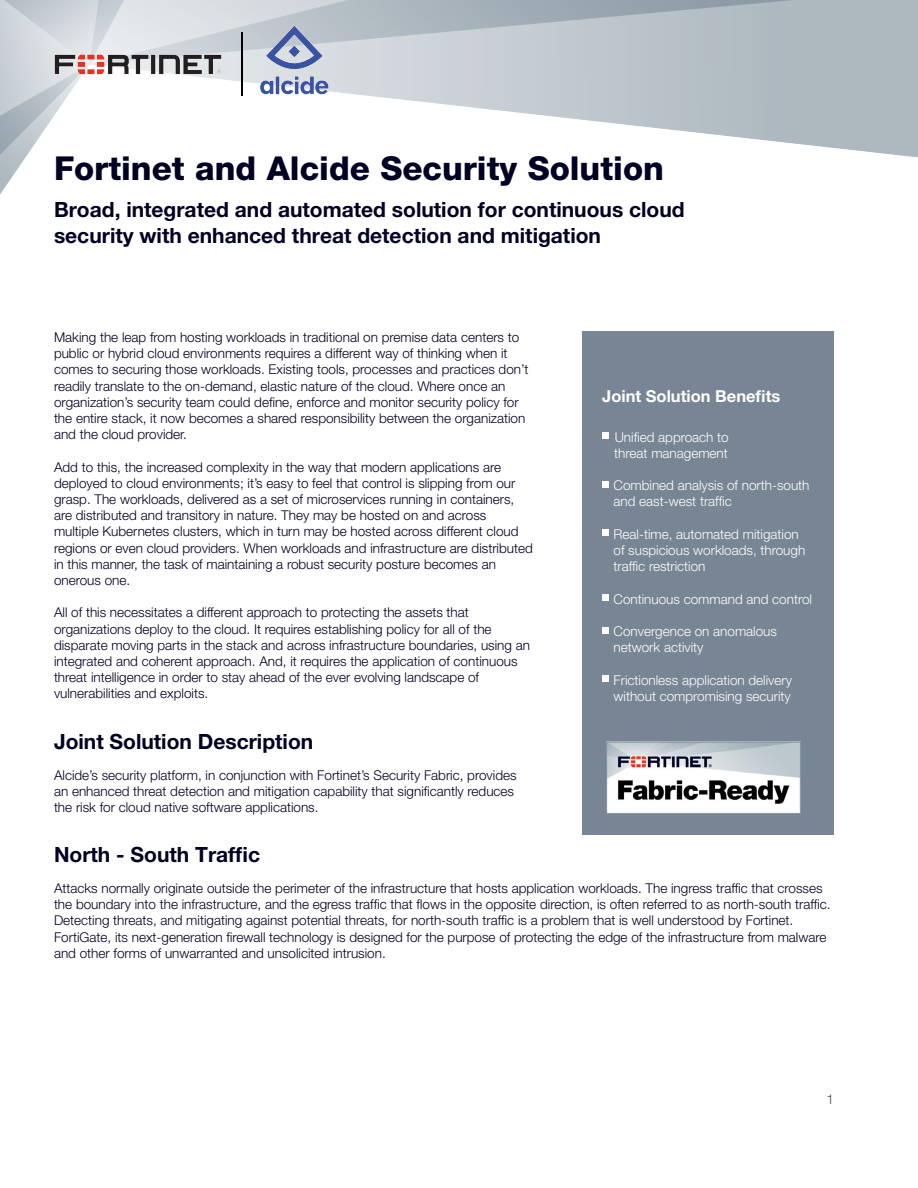
<style>
.page{position:relative;width:918px;height:1188px;background:#fff}
.page>*{position:absolute;margin:0;border:0;box-sizing:border-box;transform-origin:0 0}
.t1{font:800 33px "Helvetica Neue LT Pro";color:#000123}
.t2{font:700 21px/25.2px "Helvetica Neue LT Pro";color:#000123}
.t3{font:700 16.5px "Helvetica Neue LT Pro";color:#fff}
.t4{font:300 13.5px/16.2px "Helvetica Neue LT Pro";color:#000123}
.t5{font:300 13.5px/16.2px "Helvetica Neue LT Pro";color:#fff}
.t6{font:300 13.5px "Helvetica Neue LT Pro";color:#4d4d4f}
</style>
<div class="page">
<img style="left:0;top:0;width:918px;height:332px">
<img style="left:260px;top:22px;width:70px;height:76px">
<div style="left:582px;top:332px;width:252px;height:503px;background:#778595"></div>
<img style="left:606px;top:741px;width:195px;height:73px">
<img style="left:46px;top:46px;width:183px;height:31px">
<hr style="left:242px;top:32px;width:1px;height:64px;background:#000">
<div style="left:602px;top:432px;width:7px;height:7px;background:#fff"></div>
<div style="left:602px;top:481px;width:7px;height:7px;background:#fff"></div>
<div style="left:602px;top:529px;width:7px;height:7px;background:#fff"></div>
<div style="left:602px;top:594px;width:7px;height:7px;background:#fff"></div>
<div style="left:602px;top:627px;width:7px;height:6px;background:#fff"></div>
<div style="left:602px;top:675px;width:7px;height:7px;background:#fff"></div>
<h1 class="t1" style="left:54px;top:149px;width:612px">Fortinet and Alcide Security Solution</h1>
<h2 class="t2" style="left:54px;top:197px;width:632px">Broad, integrated and automated solution for continuous cloud security with enhanced threat detection and mitigation</h2>
<p class="t4" style="left:54px;top:329px;width:476px">Making the leap from hosting workloads in traditional on premise data centers to public or hybrid cloud environments requires a different way of thinking when it comes to securing those workloads. Existing tools, processes and practices don’t readily translate to the on-demand, elastic nature of the cloud. Where once an organization’s security team could define, enforce and monitor security policy for the entire stack, it now becomes a shared responsibility between the organization and the cloud provider.</p>
<p class="t4" style="left:54px;top:458px;width:480px">Add to this, the increased complexity in the way that modern applications are deployed to cloud environments; it’s easy to feel that control is slipping from our grasp. The workloads, delivered as a set of microservices running in containers, are distributed and transitory in nature. They may be hosted on and across multiple Kubernetes clusters, which in turn may be hosted across different cloud regions or even cloud providers. When workloads and infrastructure are distributed in this manner, the task of maintaining a robust security posture becomes an onerous one.</p>
<p class="t4" style="left:54px;top:604px;width:478px">All of this necessitates a different approach to protecting the assets that organizations deploy to the cloud. It requires establishing policy for all of the disparate moving parts in the stack and across infrastructure boundaries, using an integrated and coherent approach. And, it requires the application of continuous threat intelligence in order to stay ahead of the ever evolving landscape of vulnerabilities and exploits.</p>
<p class="t3" style="left:602px;top:386px;width:180px">Joint Solution Benefits</p>
<p class="t5" style="left:614px;top:428px;width:116px">Unified approach to threat management</p>
<p class="t5" style="left:614px;top:477px;width:198px">Combined analysis of north-south and east-west traffic</p>
<p class="t5" style="left:614px;top:526px;width:193px">Real-time, automated mitigation of suspicious workloads, through traffic restriction</p>
<p class="t5" style="left:614px;top:590px;width:200px">Continuous command and control</p>
<p class="t5" style="left:614px;top:623px;width:165px">Convergence on anomalous network activity</p>
<p class="t5" style="left:614px;top:671px;width:180px">Frictionless application delivery without compromising security</p>
<h2 class="t2" style="left:54px;top:729px;width:261px">Joint Solution Description</h2>
<p class="t4" style="left:54px;top:767px;width:464px">Alcide’s security platform, in conjunction with Fortinet’s Security Fabric, provides an enhanced threat detection and mitigation capability that significantly reduces the risk for cloud native software applications.</p>
<h2 class="t2" style="left:54px;top:842px;width:208px">North - South Traffic</h2>
<p class="t4" style="left:54px;top:880px;width:778px">Attacks normally originate outside the perimeter of the infrastructure that hosts application workloads. The ingress traffic that crosses the boundary into the infrastructure, and the egress traffic that flows in the opposite direction, is often referred to as north-south traffic.<br>Detecting threats, and mitigating against potential threats, for north-south traffic is a problem that is well understood by Fortinet.<br>FortiGate, its next-generation firewall technology is designed for the purpose of protecting the edge of the infrastructure from malware and other forms of unwarranted and unsolicited intrusion.</p>
<p class="t6" style="left:826px;top:1091px;width:9px">1</p>
</div>
